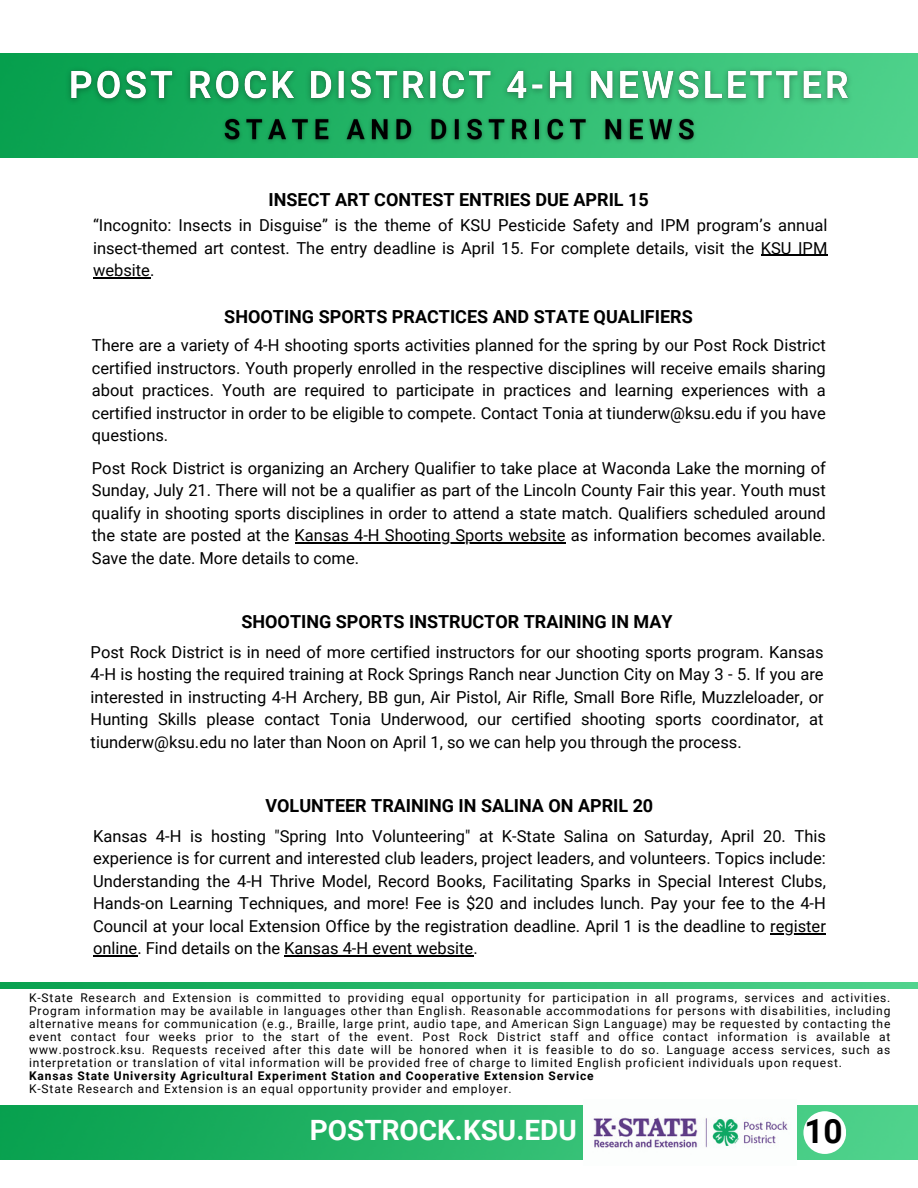
<style>
.page{position:relative;width:918px;height:1188px;background:#fff}
.page>*{position:absolute;margin:0;border:0;box-sizing:border-box;transform-origin:0 0}
.t1{font:700 33.45px "Roboto";color:#000}
.t2{font:700 28.05px "Roboto";color:#fff}
.t3{font:700 18px "Roboto";color:#000}
.t4{font:16.5px/22.5px "Roboto";color:#000;text-align:justify}
.t5{font:12px/13px "Roboto";letter-spacing:.07em;color:#000;text-align:justify}
.t6{font:700 12px "Roboto";letter-spacing:.07em;color:#000}
</style>
<div class="page">
<img style="left:0;top:54px;width:918px;height:103px">
<img style="left:0;top:1106px;width:918px;height:54px">
<img style="left:584px;top:1106px;width:212px;height:54px">
<div style="left:803px;top:1111px;width:43px;height:43px;background:#fff;border-radius:50%"></div>
<img style="left:0;top:982px;width:918px;height:6px">
<img style="left:62px;top:62px;width:796px;height:49px">
<img style="left:216px;top:112px;width:484px;height:36px">
<hr style="left:295px;top:543px;width:271px;height:1px;background:#000">
<hr style="left:770px;top:933px;width:56px;height:1px;background:#000">
<hr style="left:93px;top:956px;width:44px;height:1px;background:#000">
<hr style="left:284px;top:956px;width:189px;height:1px;background:#000">
<hr style="left:761px;top:255px;width:66px;height:1px;background:#000">
<hr style="left:93px;top:277px;width:57px;height:2px;background:#000">
<p class="t3" style="left:269px;top:190px;width:382px">INSECT ART CONTEST ENTRIES DUE APRIL 15</p>
<p class="t4" style="left:93px;top:214px;width:736px">“Incognito: Insects in Disguise” is the theme of KSU Pesticide Safety and IPM program’s annual insect-themed art contest. The entry deadline is April 15. For complete details, visit the KSU IPM website.</p>
<p class="t3" style="left:224px;top:306px;width:470px">SHOOTING SPORTS PRACTICES AND STATE QUALIFIERS</p>
<p class="t4" style="left:92px;top:334px;width:735px">There are a variety of 4-H shooting sports activities planned for the spring by our Post Rock District certified instructors. Youth properly enrolled in the respective disciplines will receive emails sharing about practices. Youth are required to participate in practices and learning experiences with a certified instructor in order to be eligible to compete. Contact Tonia at tiunderw@ksu.edu if you have questions.</p>
<p class="t4" style="left:92px;top:457px;width:735px">Post Rock District is organizing an Archery Qualifier to take place at Waconda Lake the morning of Sunday, July 21. There will not be a qualifier as part of the Lincoln County Fair this year. Youth must qualify in shooting sports disciplines in order to attend a state match. Qualifiers scheduled around the state are posted at the Kansas 4-H Shooting Sports website as information becomes available.<br>Save the date. More details to come.</p>
<p class="t3" style="left:241px;top:612px;width:433px">SHOOTING SPORTS INSTRUCTOR TRAINING IN MAY</p>
<p class="t4" style="left:91px;top:641px;width:734px">Post Rock District is in need of more certified instructors for our shooting sports program. Kansas 4-H is hosting the required training at Rock Springs Ranch near Junction City on May 3 - 5. If you are interested in instructing 4-H Archery, BB gun, Air Pistol, Air Rifle, Small Bore Rifle, Muzzleloader, or Hunting Skills please contact Tonia Underwood, our certified shooting sports coordinator, at tiunderw@ksu.edu no later than Noon on April 1, so we can help you through the process.</p>
<p class="t3" style="left:265px;top:795px;width:389px">VOLUNTEER TRAINING IN SALINA ON APRIL 20</p>
<p class="t4" style="left:93px;top:825px;width:734px">Kansas 4-H is hosting "Spring Into Volunteering" at K-State Salina on Saturday, April 20. This experience is for current and interested club leaders, project leaders, and volunteers. Topics include:<br>Understanding the 4-H Thrive Model, Record Books, Facilitating Sparks in Special Interest Clubs, Hands-on Learning Techniques, and more! Fee is $20 and includes lunch. Pay your fee to the 4-H Council at your local Extension Office by the registration deadline. April 1 is the deadline to register online. Find details on the Kansas 4-H event website.</p>
<p class="t5" style="left:29px;top:991px;width:863px">K-State Research and Extension is committed to providing equal opportunity for participation in all programs, services and activities.<br>Program information may be available in languages other than English. Reasonable accommodations for persons with disabilities, including alternative means for communication (e.g., Braille, large print, audio tape, and American Sign Language) may be requested by contacting the event contact four weeks prior to the start of the event. Post Rock District staff and office contact information is available at www.postrock.ksu. Requests received after this date will be honored when it is feasible to do so. Language access services, such as interpretation or translation of vital information will be provided free of charge to limited English proficient individuals upon request.</p>
<p class="t6" style="left:29px;top:1069px;width:566px">Kansas State University Agricultural Experiment Station and Cooperative Extension Service</p>
<p class="t5" style="left:29px;top:1082px;width:484px">K-State Research and Extension is an equal opportunity provider and employer.</p>
<h2 class="t2" style="left:310px;top:1114px;width:268px">POSTROCK.KSU.EDU</h2>
<h1 class="t1" style="left:804px;top:1112px;width:40px">10</h1>
</div>
